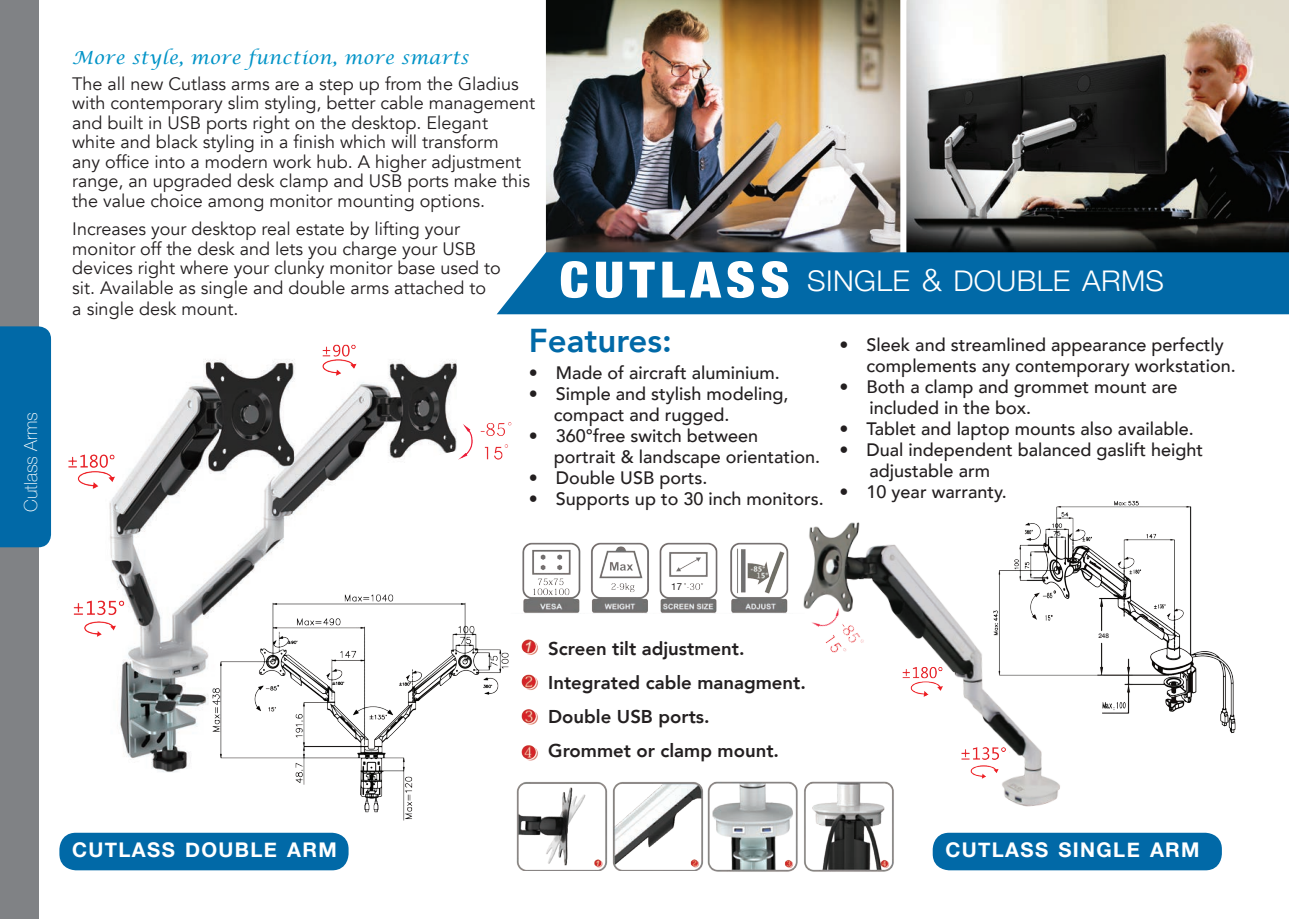
<style>
.page{position:relative;width:1289px;height:919px;background:#fff}
.page>*{position:absolute;margin:0;border:0;box-sizing:border-box;transform-origin:0 0}
.t1{font:900 condensed 50.1px "Helvetica Neue";letter-spacing:.1em;color:#fff;scale:1.08 1}
.t2{font:800 33px "Avenir";color:#0169a7}
.t3{font:300 28.5px "Helvetica Neue";letter-spacing:.015em;color:#fff}
.t4{font:700 20.25px "Helvetica Neue";letter-spacing:.065em;color:#fff}
.t5{font:800 18.6px "Avenir";color:#231f20}
.t6{font:18px/19.5px "Avenir";color:#231f20}
.t7{font:500 18px/21px "Avenir";color:#231f20}
.t8{font:italic 18px "Lucida Calligraphy";letter-spacing:.025em;color:#0093c7}
.t9{font:100 18px "Helvetica Neue";color:#fff}
.t10{font:9.6px "Helvetica Neue";color:#231f20}
.t11{font:500 6.3px "Helvetica Neue";color:#231f20}
.s1{font-size:31.65px}
</style>
<div class="page">
<img style="left:39px;top:353px;width:267px;height:419px">
<img style="left:285px;top:344px;width:227px;height:161px">
<img style="left:51px;top:433px;width:89px;height:78px">
<img style="left:58px;top:589px;width:92px;height:69px">
<img style="left:809px;top:522px;width:251px;height:285px">
<img style="left:516px;top:782px;width:182px;height:88px">
<img style="left:698px;top:778px;width:207px;height:94px">
<img style="left:522px;top:535px;width:296px;height:99px">
<div style="left:666px;top:582px;width:17px;height:10px;background:#fff"></div>
<img style="left:516px;top:639px;width:30px;height:153px">
<img style="left:546px;top:0;width:354px;height:252px">
<img style="left:906px;top:0;width:382px;height:252px">
<img style="left:958px;top:500px;width:278px;height:269px">
<div style="left:1095px;top:632px;width:13px;height:8px;background:#fff"></div>
<img style="left:211px;top:593px;width:298px;height:228px">
<div style="left:497px;top:252px;width:791px;height:62px;background:#0169a7"></div>
<div style="left:59px;top:832px;width:289px;height:38px;background:#0169a7;border-radius:16px"></div>
<div style="left:932px;top:832px;width:289px;height:38px;background:#0169a7;border-radius:16px"></div>
<div style="left:0;top:0;width:39px;height:918px;background:#808285"></div>
<div style="left:0;top:326px;width:51px;height:221px;background:#0169a7"></div>
<p class="t9" style="left:17px;top:512px;width:101px;rotate:-90deg">Cutlass Arms</p>
<p class="t8" style="left:72px;top:46px;width:398px">More style, more function, more smarts</p>
<p class="t6" style="left:72px;top:74px;width:448px">The all new Cutlass arms are a step up from the Gladius</p>
<p class="t6" style="left:72px;top:94px;width:464px">with contemporary slim styling, better cable management and built in USB ports right on the desktop. Elegant</p>
<p class="t6" style="left:72px;top:133px;width:428px">white and black styling in a finish which will transform</p>
<p class="t6" style="left:72px;top:152px;width:459px">any office into a modern work hub. A higher adjustment range, an upgraded desk clamp and USB ports make this the value choice among monitor mounting options.</p>
<p class="t6" style="left:72px;top:219px;width:430px">Increases your desktop real estate by lifting your monitor off the desk and lets you charge your USB devices right where your clunky monitor base used to sit. Available as single and double arms attached to</p>
<p class="t6" style="left:72px;top:299px;width:168px">a single desk mount.</p>
<p class="t1" style="left:559px;top:238px;width:214px">CUTLASS</p>
<p class="t3" style="left:807px;top:257px;width:358px">SINGLE <span class="s1">&amp;</span> DOUBLE ARMS</p>
<p class="t2" style="left:529px;top:314px;width:144px">Features:</p>
<p class="t7" style="left:529px;top:361px;width:252px">• Made of aircraft aluminium.</p>
<p class="t7" style="left:529px;top:382px;width:261px">• Simple and stylish modeling,</p>
<p class="t7" style="left:554px;top:403px;width:177px">compact and rugged.</p>
<p class="t7" style="left:529px;top:424px;width:231px">• 360°free switch between</p>
<p class="t7" style="left:554px;top:445px;width:268px">portrait &amp; landscape orientation.</p>
<p class="t7" style="left:529px;top:466px;width:180px">• Double USB ports.</p>
<p class="t7" style="left:529px;top:487px;width:296px">• Supports up to 30 inch monitors.</p>
<p class="t7" style="left:866px;top:333px;width:371px;text-indent:-27px">• Sleek and streamlined appearance perfectly complements any contemporary workstation.</p>
<p class="t7" style="left:839px;top:375px;width:339px">• Both a clamp and grommet mount are</p>
<p class="t7" style="left:869px;top:396px;width:163px">included in the box.</p>
<p class="t7" style="left:839px;top:417px;width:356px">• Tablet and laptop mounts also available.</p>
<p class="t7" style="left:839px;top:438px;width:365px">• Dual independent balanced gaslift height</p>
<p class="t7" style="left:869px;top:459px;width:122px">adjustable arm</p>
<p class="t7" style="left:839px;top:480px;width:169px">• 10 year warranty.</p>
<p class="t10" style="left:671px;top:579px;width:12px">17</p>
<p class="t5" style="left:548px;top:634px;width:198px">Screen tilt adjustment.</p>
<p class="t5" style="left:548px;top:668px;width:259px">Integrated cable managment.</p>
<p class="t5" style="left:548px;top:702px;width:163px">Double USB ports.</p>
<p class="t5" style="left:548px;top:736px;width:232px">Grommet or clamp mount.</p>
<p class="t11" style="left:1098px;top:631px;width:12px">248</p>
<p class="t4" style="left:72px;top:833px;width:266px">CUTLASS DOUBLE ARM</p>
<p class="t4" style="left:945px;top:833px;width:255px">CUTLASS SINGLE ARM</p>
</div>
